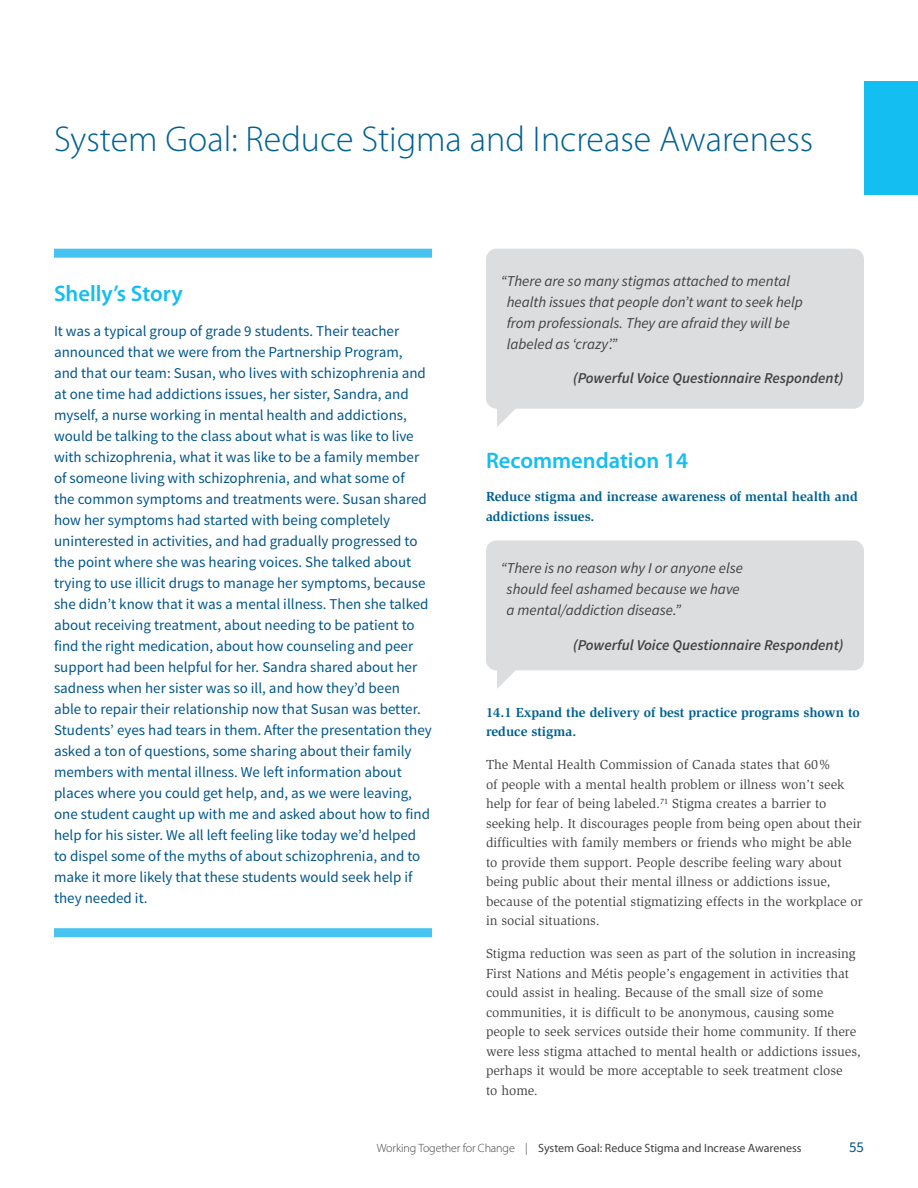
<style>
.page{position:relative;width:918px;height:1188px;background:#fff}
.page>*{position:absolute;margin:0;border:0;box-sizing:border-box;transform-origin:0 0}
.t1{font:300 36px "Myriad Pro";color:#006192}
.t2{font:600 22.5px "Myriad Pro";color:#15bef0}
.t3{font:15px/21px "Source Sans Pro";color:#005689}
.t4{font:italic 15px/21px "Source Sans Pro";color:#414042}
.t5{font:italic 600 15px "Source Sans Pro";color:#414042}
.t6{font:13.5px/19.5px "Slimbach";color:#414042}
.t7{font:700 13.5px/19.5px "Slimbach";color:#006192}
.t8{font:12px "Myriad Pro";color:#414042}
.s1{font-weight:300}
</style>
<div class="page">
<div style="left:54px;top:249px;width:378px;height:9px;background:#47c3f1"></div>
<div style="left:54px;top:928px;width:378px;height:9px;background:#47c3f1"></div>
<div style="left:486px;top:249px;width:378px;height:160px;background:#dcddde;border-radius:10px"></div>
<svg style="left:497px;top:408px;width:20px;height:19px"></svg>
<div style="left:486px;top:540px;width:378px;height:130px;background:#dcddde;border-radius:10px"></div>
<svg style="left:497px;top:670px;width:20px;height:19px"></svg>
<div style="left:864px;top:81px;width:54px;height:114px;background:#15bef0"></div>
<h1 class="t1" style="left:54px;top:118px;width:761px">System Goal: Reduce Stigma and Increase Awareness</h1>
<h2 class="t2" style="left:54px;top:279px;width:130px">Shelly’s Story</h2>
<p class="t3" style="left:54px;top:320px;width:379px">It was a typical group of grade 9 students. Their teacher announced that we were from the Partnership Program,<br>and that our team: Susan, who lives with schizophrenia and at one time had addictions issues, her sister, Sandra, and myself, a nurse working in mental health and addictions, would be talking to the class about what is was like to live with schizophrenia, what it was like to be a family member of someone living with schizophrenia, and what some of<br>the common symptoms and treatments were. Susan shared how her symptoms had started with being completely uninterested in activities, and had gradually progressed to the point where she was hearing voices. She talked about trying to use illicit drugs to manage her symptoms, because she didn’t know that it was a mental illness. Then she talked about receiving treatment, about needing to be patient to find the right medication, about how counseling and peer support had been helpful for her. Sandra shared about her sadness when her sister was so ill, and how they’d been<br>able to repair their relationship now that Susan was better.<br>Students’ eyes had tears in them. After the presentation they asked a ton of questions, some sharing about their family members with mental illness. We left information about places where you could get help, and, as we were leaving, one student caught up with me and asked about how to find help for his sister. We all left feeling like today we’d helped to dispel some of the myths of about schizophrenia, and to make it more likely that these students would seek help if they needed it.</p>
<p class="t4" style="left:507px;top:270px;width:298px;text-indent:-6px">“There are so many stigmas attached to mental health issues that people don’t want to seek help from professionals. They are afraid they will be labeled as ‘crazy’.”</p>
<p class="t5" style="left:573px;top:369px;width:272px">(Powerful Voice Questionnaire Respondent)</p>
<h2 class="t2" style="left:486px;top:447px;width:204px">Recommendation 14</h2>
<p class="t7" style="left:486px;top:487px;width:373px">Reduce stigma and increase awareness of mental health and addictions issues.</p>
<p class="t4" style="left:507px;top:558px;width:238px;text-indent:-6px">“There is no reason why I or anyone else should feel ashamed because we have a mental/addiction disease.”</p>
<p class="t5" style="left:573px;top:636px;width:272px">(Powerful Voice Questionnaire Respondent)</p>
<p class="t7" style="left:486px;top:702px;width:375px">14.1 Expand the delivery of best practice programs shown to reduce stigma.</p>
<p class="t6" style="left:486px;top:755px;width:378px">The Mental Health Commission of Canada states that 60%<br>of people with a mental health problem or illness won’t seek help for fear of being labeled.<sup>71</sup> Stigma creates a barrier to seeking help. It discourages people from being open about their difficulties with family members or friends who might be able to provide them support. People describe feeling wary about being public about their mental illness or addictions issue, because of the potential stigmatizing effects in the workplace or in social situations.</p>
<p class="t6" style="left:486px;top:944px;width:376px">Stigma reduction was seen as part of the solution in increasing First Nations and Métis people’s engagement in activities that could assist in healing. Because of the small size of some communities, it is difficult to be anonymous, causing some people to seek services outside their home community. If there were less stigma attached to mental health or addictions issues, perhaps it would be more acceptable to seek treatment close<br>to home.</p>
<p class="t8" style="left:377px;top:1140px;width:426px"><span class="s1">Working Together for Change |</span> System Goal: Reduce Stigma and Increase Awareness</p>
<p class="t3" style="left:849px;top:1136px;width:16px">55</p>
</div>
